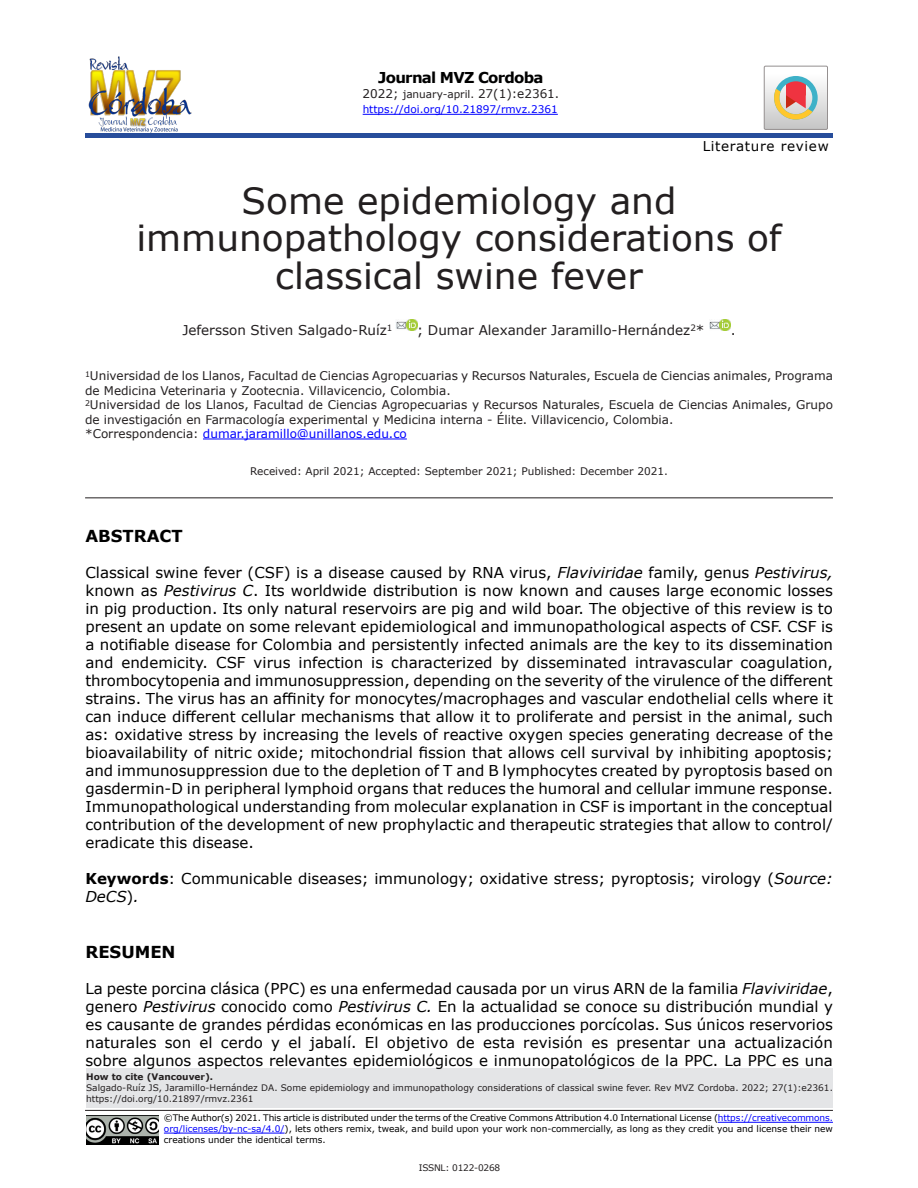
<style>
.page{position:relative;width:918px;height:1188px;background:#fff}
.page>*{position:absolute;margin:0;border:0;box-sizing:border-box;transform-origin:0 0}
.T1{font:36px/37.5px "Verdana";color:#231f20;text-align:center}
.t1{font:700 16.5px "Verdana";color:#000}
.t2{font:15px/18px "Verdana";color:#000;text-align:justify}
.t3{font:700 15px "Verdana";letter-spacing:-.05em;color:#000}
.Autores{font:13.5px "Verdana";color:#231f20}
.t4{font:13.5px "Verdana";letter-spacing:.05em;color:#000}
.Filiación{font:12px/14.4px "Verdana";color:#231f20}
.Filiación-2{font:12px "Verdana";color:#00f}
.Recibido{font:10.5px "Verdana";color:#231f20}
.t5{font:10.5px "Verdana";color:#00f}
.t6{font:9px/10.8px "Verdana";color:#000;text-align:justify}
.t7{font:9px/10.8px "Verdana";color:#231f20}
.t8{font:700 9px "Verdana";color:#231f20}
.t9{font:9px "Verdana";letter-spacing:-.025em;color:#231f20}
.s1{font-size:10.5px}
.s2{color:#231f20}
.s3{font-style:italic}
.s4{font-weight:700}
.s5{color:#00f}
</style>
<div class="page">
<hr style="left:85px;top:1110px;width:748px;height:1px;background:#231f20">
<div style="left:86px;top:1068px;width:747px;height:39px;background:#e4e5e7"></div>
<hr style="left:85px;top:134px;width:748px;height:4px;background:#274d9b">
<hr style="left:363px;top:114px;width:195px;height:1px;background:#00f">
<hr style="left:718px;top:1122px;width:115px;height:1px;background:#00f">
<hr style="left:164px;top:1133px;width:121px;height:1px;background:#00f">
<img style="left:86px;top:1116px;width:73px;height:29px">
<img style="left:85px;top:56px;width:110px;height:78px">
<svg style="left:764px;top:66px;width:64px;height:63px"></svg>
<hr style="left:203px;top:439px;width:204px;height:1px;background:#00f">
<svg style="left:396px;top:319px;width:21px;height:12px"></svg>
<svg style="left:709px;top:319px;width:22px;height:12px"></svg>
<hr style="left:85px;top:498px;width:748px;height:1px;background:#231f20">
<p class="t3" style="left:378px;top:66px;width:167px">Journal MVZ Cordoba</p>
<p class="Filiación" style="left:363px;top:86px;width:198px">2022; <span class="s1">january-april.</span> 27(1):e2361.</p>
<p class="t5" style="left:363px;top:102px;width:197px">https://doi.org/10.21897/rmvz.2361</p>
<p class="t4" style="left:703px;top:137px;width:128px">Literature review</p>
<p class="T1" style="left:136px;top:182px;width:647px">Some epidemiology and immunopathology considerations of classical swine fever</p>
<p class="Autores" style="left:182px;top:321px;width:212px">Jefersson Stiven Salgado-Ruíz<sup>1</sup></p>
<p class="Autores" style="left:417px;top:321px;width:289px">; Dumar Alexander Jaramillo-Hernández<sup>2</sup>*</p>
<p class="Autores" style="left:731px;top:321px;width:6px">.</p>
<p class="Filiación" style="left:85px;top:369px;width:749px"><sup>1</sup>Universidad de los Llanos, Facultad de Ciencias Agropecuarias y Recursos Naturales, Escuela de Ciencias animales, Programa de Medicina Veterinaria y Zootecnia. Villavicencio, Colombia.</p>
<p class="Filiación" style="left:85px;top:397px;width:749px"><sup>2</sup>Universidad de los Llanos, Facultad de Ciencias Agropecuarias y Recursos Naturales, Escuela de Ciencias Animales, Grupo de investigación en Farmacología experimental y Medicina interna - Élite. Villavicencio, Colombia.</p>
<p class="Filiación-2" style="left:85px;top:425px;width:323px"><span class="s2">*Correspondencia:</span> dumar.jaramillo@unillanos.edu.co</p>
<p class="Recibido" style="left:250px;top:464px;width:419px">Received: April 2021; Accepted: September 2021; Published: December 2021.</p>
<p class="t1" style="left:85px;top:524px;width:99px">ABSTRACT</p>
<p class="t2" style="left:85px;top:563px;width:749px">Classical swine fever (CSF) is a disease caused by RNA virus, <span class="s3">Flaviviridae</span> family, genus <span class="s3">Pestivirus, </span>known as <span class="s3">Pestivirus C</span>. Its worldwide distribution is now known and causes large economic losses in pig production. Its only natural reservoirs are pig and wild boar. The objective of this review is to present an update on some relevant epidemiological and immunopathological aspects of CSF. CSF is a notifiable disease for Colombia and persistently infected animals are the key to its dissemination and endemicity. CSF virus infection is characterized by disseminated intravascular coagulation, thrombocytopenia and immunosuppression, depending on the severity of the virulence of the different strains. The virus has an affinity for monocytes/macrophages and vascular endothelial cells where it can induce different cellular mechanisms that allow it to proliferate and persist in the animal, such as: oxidative stress by increasing the levels of reactive oxygen species generating decrease of the bioavailability of nitric oxide; mitochondrial fission that allows cell survival by inhibiting apoptosis; and immunosuppression due to the depletion of T and B lymphocytes created by pyroptosis based on gasdermin-D in peripheral lymphoid organs that reduces the humoral and cellular immune response.<br>Immunopathological understanding from molecular explanation in CSF is important in the conceptual contribution of the development of new prophylactic and therapeutic strategies that allow to control/ eradicate this disease.</p>
<p class="t2" style="left:85px;top:869px;width:749px"><span class="s4">Keywords</span>: Communicable diseases; immunology; oxidative stress; pyroptosis; virology (<span class="s3">Source:<br>DeCS</span>)<span class="s3">.</span></p>
<p class="t1" style="left:85px;top:940px;width:92px">RESUMEN</p>
<p class="t2" style="left:85px;top:979px;width:749px">La peste porcina clásica (PPC) es una enfermedad causada por un virus ARN de la familia <span class="s3">Flaviviridae</span>, genero <span class="s3">Pestivirus</span> conocido como <span class="s3">Pestivirus C.</span> En la actualidad se conoce su distribución mundial y es causante de grandes pérdidas económicas en las producciones porcícolas. Sus únicos reservorios naturales son el cerdo y el jabalí. El objetivo de esta revisión es presentar una actualización sobre algunos aspectos relevantes epidemiológicos e inmunopatológicos de la PPC. La PPC es una</p>
<p class="t8" style="left:86px;top:1071px;width:128px">How to cite (Vancouver).</p>
<p class="t7" style="left:86px;top:1082px;width:748px">Salgado-Ruíz JS, Jaramillo-Hernández DA. Some epidemiology and immunopathology considerations of classical swine fever. Rev MVZ Cordoba. 2022; 27(1):e2361. https://doi.org/10.21897/rmvz.2361</p>
<p class="t6" style="left:164px;top:1113px;width:671px">©The Author(s) 2021. This article is distributed under the terms of the Creative Commons Attribution 4.0 International License (<span class="s5">https://creativecommons. org/licenses/by-nc-sa/4.0/</span>), lets others remix, tweak, and build upon your work non-commercially, as long as they credit you and license their new creations under the identical terms.</p>
<p class="t9" style="left:419px;top:1161px;width:83px">ISSNL: 0122-0268</p>
</div>
